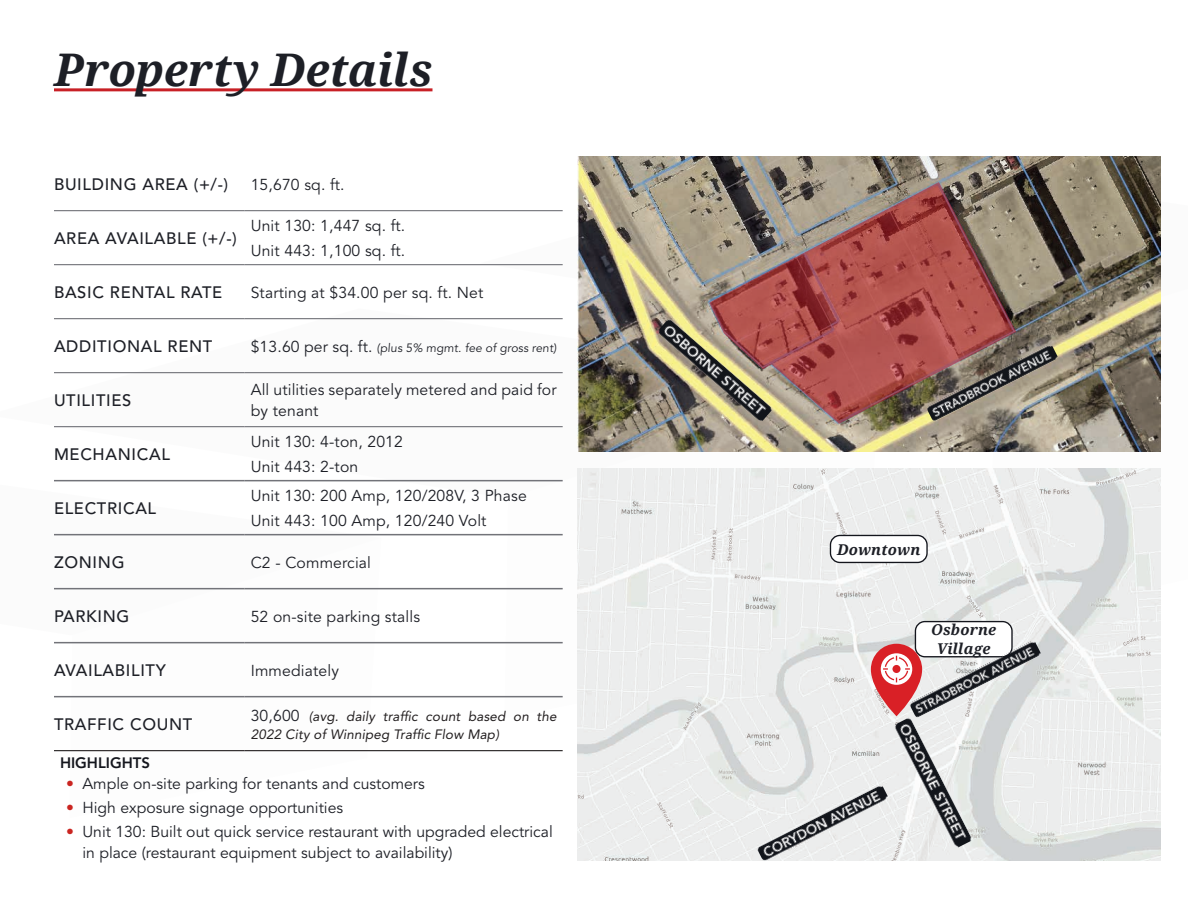
<style>
.page{position:relative;width:1188px;height:918px;background:#fff}
.page>*{position:absolute;margin:0;border:0;box-sizing:border-box;transform-origin:0 0}
.t1{font:italic 700 45px "Droid Serif";color:#1d1f26}
.t2{font:500 16.5px "Avenir LT Std";letter-spacing:.04em;color:#1d1f26}
.t3{font:15.75px/25.5px "Avenir LT Std";letter-spacing:.01em;color:#1d1f26}
.t4{font:800 15px "Avenir LT Std";color:#14161d}
.t5{font:italic 700 14.85px/18.5px "Droid Serif";letter-spacing:.01em;color:#1d1f26;text-align:center}
.t6{font:italic 13.5px/18px "Avenir LT Std";letter-spacing:.01em;color:#231f20}
.t7{font:12px "Avenir LT Std";color:#1d1f26}
.s1{font-size:15.75px}
.s2{font-style:normal;font-size:15.75px;color:#1d1f26}
.s3{color:#ca2521}
</style>
<div class="page">
<svg style="left:505px;top:499px;width:73px;height:219px"></svg>
<svg style="left:54px;top:319px;width:826px;height:179px"></svg>
<svg style="left:480px;top:159px;width:98px;height:187px"></svg>
<svg style="left:70px;top:641px;width:311px;height:111px"></svg>
<svg style="left:54px;top:477px;width:327px;height:113px"></svg>
<hr style="left:54px;top:88px;width:379px;height:3px;background:#c82026">
<hr style="left:54px;top:750px;width:191px;height:1px;background:#231f20">
<hr style="left:245px;top:750px;width:318px;height:1px;background:#231f20">
<hr style="left:54px;top:210px;width:191px;height:1px;background:#727379">
<hr style="left:245px;top:210px;width:318px;height:1px;background:#727379">
<hr style="left:54px;top:264px;width:191px;height:1px;background:#727379">
<hr style="left:245px;top:264px;width:318px;height:1px;background:#727379">
<hr style="left:54px;top:318px;width:191px;height:1px;background:#727379">
<hr style="left:245px;top:318px;width:318px;height:1px;background:#727379">
<hr style="left:54px;top:372px;width:191px;height:1px;background:#727379">
<hr style="left:245px;top:372px;width:318px;height:1px;background:#727379">
<hr style="left:54px;top:426px;width:191px;height:1px;background:#727379">
<hr style="left:245px;top:426px;width:318px;height:1px;background:#727379">
<hr style="left:54px;top:480px;width:191px;height:1px;background:#727379">
<hr style="left:245px;top:480px;width:318px;height:1px;background:#727379">
<hr style="left:54px;top:534px;width:191px;height:1px;background:#727379">
<hr style="left:245px;top:534px;width:318px;height:1px;background:#727379">
<hr style="left:54px;top:588px;width:191px;height:1px;background:#727379">
<hr style="left:245px;top:588px;width:318px;height:1px;background:#727379">
<hr style="left:54px;top:642px;width:191px;height:1px;background:#727379">
<hr style="left:245px;top:642px;width:318px;height:1px;background:#727379">
<hr style="left:54px;top:696px;width:191px;height:1px;background:#727379">
<hr style="left:245px;top:696px;width:318px;height:1px;background:#727379">
<img style="left:578px;top:469px;width:583px;height:392px">
<div style="left:830px;top:535px;width:97px;height:27px;background:#fff;border-radius:9px"></div>
<div style="left:830px;top:535px;width:98px;height:28px;border:1px solid #14161d;border-radius:9px"></div>
<div style="left:915px;top:622px;width:97px;height:35px;background:#fff;border-radius:9px"></div>
<div style="left:915px;top:621px;width:98px;height:36px;border:1px solid #14161d;border-radius:9px"></div>
<svg style="left:871px;top:644px;width:38px;height:72px"></svg>
<img style="left:756px;top:783px;width:134px;height:78px">
<img style="left:909px;top:640px;width:133px;height:79px">
<img style="left:892px;top:717px;width:81px;height:132px">
<img style="left:578px;top:157px;width:583px;height:294px">
<img style="left:1017px;top:343px;width:42px;height:80px">
<img style="left:656px;top:318px;width:52px;height:106px">
<img style="left:708px;top:181px;width:309px;height:244px">
<h1 class="t1" style="left:54px;top:39px;width:380px">Property Details</h1>
<p class="t2" style="left:54px;top:175px;width:176px">BUILDING AREA (+/-)</p>
<p class="t3" style="left:251px;top:172px;width:95px">15,670 sq. ft.</p>
<p class="t2" style="left:54px;top:229px;width:184px">AREA AVAILABLE (+/-)</p>
<p class="t3" style="left:251px;top:213px;width:156px">Unit 130: 1,447 sq. ft.<br>Unit 443: 1,100 sq. ft.</p>
<p class="t2" style="left:54px;top:283px;width:170px">BASIC RENTAL RATE</p>
<p class="t3" style="left:251px;top:280px;width:234px">Starting at $34.00 per sq. ft. Net</p>
<p class="t2" style="left:54px;top:337px;width:160px">ADDITIONAL RENT</p>
<p class="t7" style="left:251px;top:341px;width:309px"><span class="s1">$13.60 per sq. ft.</span> (plus 5% mgmt. fee of gross rent)</p>
<p class="t2" style="left:54px;top:391px;width:79px">UTILITIES</p>
<p class="t3" style="left:251px;top:380px;width:307px;line-height:21px">All utilities separately metered and paid for by tenant</p>
<p class="t2" style="left:54px;top:445px;width:117px">MECHANICAL</p>
<p class="t3" style="left:251px;top:429px;width:154px">Unit 130: 4-ton, 2012<br>Unit 443: 2-ton</p>
<p class="t2" style="left:54px;top:499px;width:104px">ELECTRICAL</p>
<p class="t3" style="left:251px;top:483px;width:278px">Unit 130: 200 Amp, 120/208V, 3 Phase<br>Unit 443: 100 Amp, 120/240 Volt</p>
<p class="t2" style="left:54px;top:553px;width:72px">ZONING</p>
<p class="t3" style="left:251px;top:550px;width:122px">C2 - Commercial</p>
<p class="t2" style="left:54px;top:607px;width:77px">PARKING</p>
<p class="t3" style="left:251px;top:604px;width:171px">52 on-site parking stalls</p>
<p class="t2" style="left:54px;top:661px;width:113px">AVAILABILITY</p>
<p class="t3" style="left:251px;top:658px;width:90px">Immediately</p>
<p class="t2" style="left:54px;top:715px;width:140px">TRAFFIC COUNT</p>
<p class="t6" style="left:251px;top:707px;width:307px"><span class="s2">30,600</span> (avg. daily traffic count based on the<br>2022 City of Winnipeg Traffic Flow Map)</p>
<p class="t4" style="left:60px;top:754px;width:92px">HIGHLIGHTS</p>
<p class="t3" style="left:66px;top:771px;width:360px"><span class="s3">•</span> Ample on-site parking for tenants and customers</p>
<p class="t3" style="left:66px;top:795px;width:279px"><span class="s3">•</span> High exposure signage opportunities</p>
<p class="t3" style="left:83px;top:822px;width:472px;line-height:21px;text-indent:-17px"><span class="s3">•</span> Unit 130: Built out quick service restaurant with upgraded electrical in place (restaurant equipment subject to availability)</p>
<p class="t5" style="left:837px;top:540px;width:85px">Downtown</p>
<p class="t5" style="left:931px;top:620px;width:67px">Osborne<br>Village</p>
</div>
